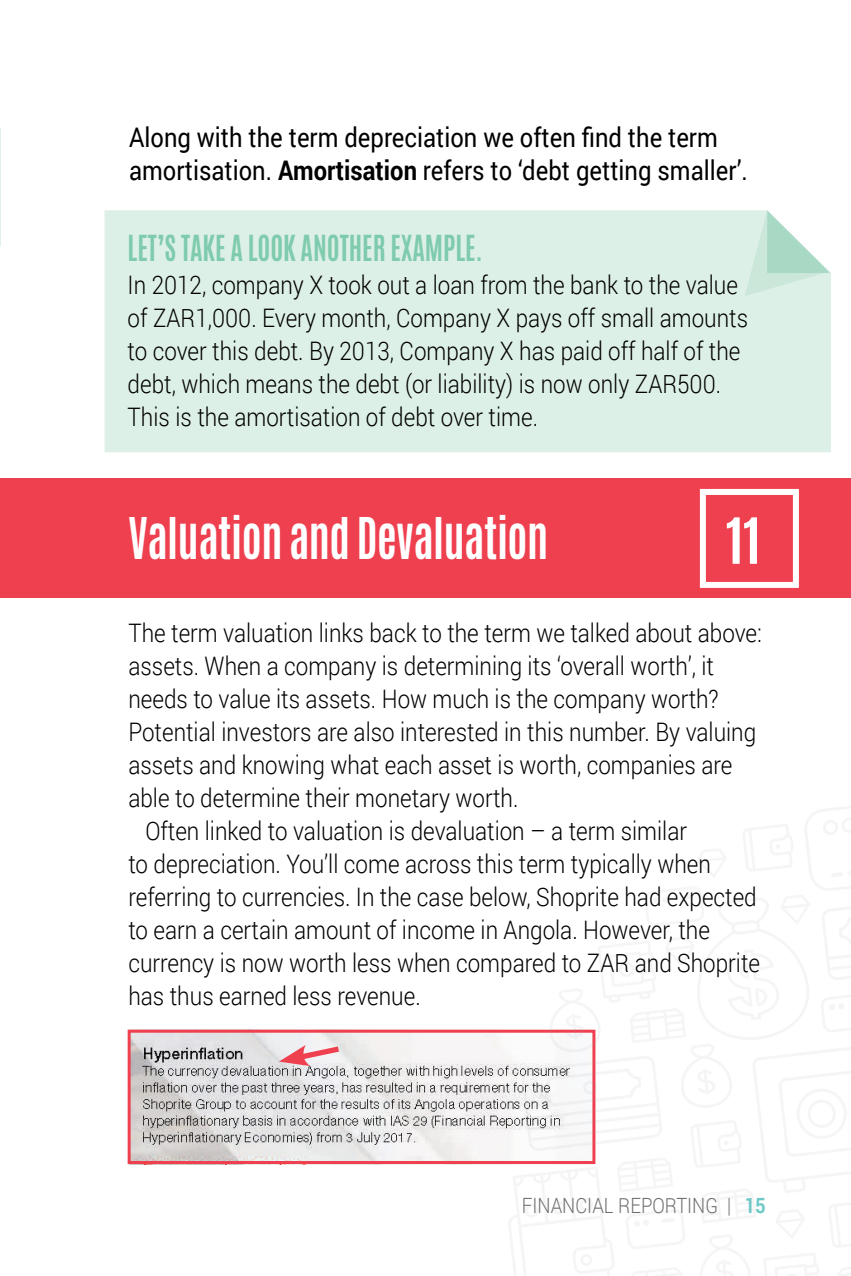
<style>
.page{position:relative;width:851px;height:1276px;background:#fff}
.page>*{position:absolute;margin:0;border:0;box-sizing:border-box;transform-origin:0 0}
.t1{font:700 54px "Antonio";color:#fff}
.t2{font:700 48px "Antonio";letter-spacing:-.01em;color:#fff;scale:.88 1}
.t3{font:700 30px "Antonio";color:#7fcbae;scale:.88 1}
.t4{font:27px/33px "Roboto";color:#000;scale:.88 1}
.t5{font:300 25.5px/33px "Roboto";color:#000;scale:.88 1}
.t6{font:300 21px "Roboto";color:#6d6e71;scale:.88 1}
.s1{font-weight:700}
.s2{font-weight:700;color:#6ec9c8}
</style>
<div class="page">
<img style="left:132px;top:1033px;width:375px;height:127px">
<div style="left:105px;top:210px;width:725px;height:242px;background:#ddf0e7"></div>
<svg style="left:744px;top:210px;width:85px;height:86px"></svg>
<div style="left:0;top:478px;width:850px;height:119px;background:#ef4050"></div>
<div style="left:128px;top:1029px;width:467px;height:135px;border:3px solid #ef4050"></div>
<svg style="left:279px;top:1042px;width:65px;height:24px"></svg>
<div style="left:699px;top:489px;width:99px;height:99px;border:6px solid #fff"></div>
<svg style="left:507px;top:1029px;width:89px;height:136px"></svg>
<p class="t4" style="left:129px;top:120px;width:704px">Along with the term depreciation we often find the term amortisation. <span class="s1">Amortisation</span> refers to ‘debt getting smaller’.</p>
<p class="t3" style="left:128px;top:225px;width:405px">LET’S TAKE A LOOK ANOTHER EXAMPLE.</p>
<p class="t5" style="left:128px;top:267px;width:706px">In 2012, company X took out a loan from the bank to the value of ZAR1,000. Every month, Company X pays off small amounts to cover this debt. By 2013, Company X has paid off half of the debt, which means the debt (or liability) is now only ZAR500.<br>This is the amortisation of debt over time.</p>
<h2 class="t2" style="left:128px;top:502px;width:479px">Valuation and Devaluation</h2>
<h1 class="t1" style="left:725px;top:500px;width:37px">11</h1>
<p class="t5" style="left:128px;top:615px;width:721px">The term valuation links back to the term we talked about above:</p>
<p class="t5" style="left:128px;top:648px;width:667px">assets. When a company is determining its ‘overall worth’, it</p>
<p class="t5" style="left:128px;top:681px;width:672px">needs to value its assets. How much is the company worth?</p>
<p class="t5" style="left:128px;top:714px;width:715px">Potential investors are also interested in this number. By valuing</p>
<p class="t5" style="left:128px;top:747px;width:688px">assets and knowing what each asset is worth, companies are</p>
<p class="t5" style="left:128px;top:780px;width:444px">able to determine their monetary worth.</p>
<p class="t5" style="left:145px;top:813px;width:617px">Often linked to valuation is devaluation – a term similar</p>
<p class="t5" style="left:128px;top:846px;width:663px">to depreciation. You’ll come across this term typically when</p>
<p class="t5" style="left:128px;top:879px;width:715px">referring to currencies. In the case below, Shoprite had expected</p>
<p class="t5" style="left:128px;top:912px;width:662px">to earn a certain amount of income in Angola. However, the</p>
<p class="t5" style="left:128px;top:945px;width:719px">currency is now worth less when compared to ZAR and Shoprite</p>
<p class="t5" style="left:128px;top:978px;width:333px">has thus earned less revenue.</p>
<p class="t6" style="left:521px;top:1191px;width:279px">FINANCIAL REPORTING | <span class="s2">15</span></p>
</div>
